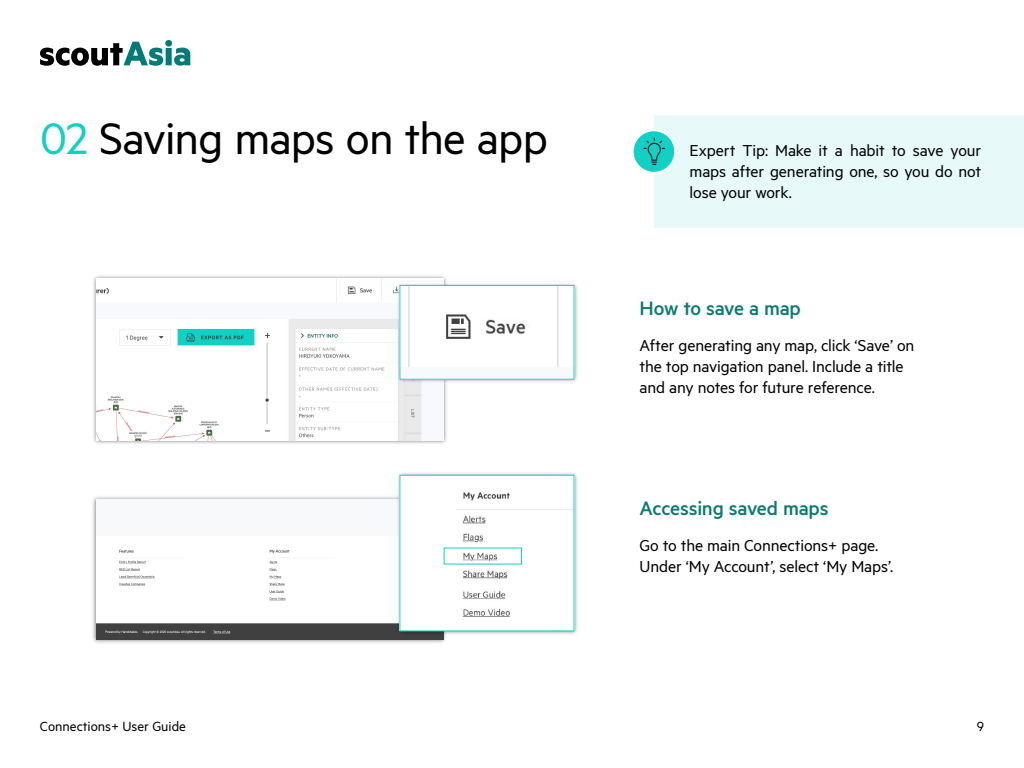
<style>
.page{position:relative;width:1024px;height:768px;background:#fff}
.page>*{position:absolute;margin:0;border:0;box-sizing:border-box;transform-origin:0 0}
.t1{font:50px "Metric";letter-spacing:-.02em;color:#000}
.t2{font:500 22px "Metric";letter-spacing:-.01em;color:#0a7a73}
.t3{font:18px/21px "Metric";letter-spacing:-.01em;color:#000}
.t4{font:15px "Metric";color:#000}
.s1{color:#11d1c4}
</style>
<div class="page">
<img style="left:40px;top:40px;width:538px;height:603px">
<img style="left:401px;top:477px;width:172px;height:152px">
<div style="left:654px;top:115px;width:370px;height:113px;background:#e7faf9"></div>
<div style="left:633px;top:130px;width:42px;height:43px;background:#11d1c4;border-radius:50%"></div>
<div style="left:632px;top:129px;width:44px;height:45px;border:2px solid #fff;border-radius:50%"></div>
<svg style="left:643px;top:138px;width:22px;height:27px"></svg>
<h1 class="t1" style="left:40px;top:109px;width:509px"><span class="s1">02</span> Saving maps on the app</h1>
<p class="t3" style="left:690px;top:139px;width:293px;text-align:justify">Expert Tip: Make it a habit to save your maps after generating one, so you do not lose your work.</p>
<p class="t2" style="left:640px;top:295px;width:163px">How to save a map</p>
<p class="t3" style="left:640px;top:335px;width:276px">After generating any map, click ‘Save’ on the top navigation panel. Include a title and any notes for future reference.</p>
<p class="t2" style="left:640px;top:495px;width:190px">Accessing saved maps</p>
<p class="t3" style="left:640px;top:535px;width:255px">Go to the main Connections+ page.<br>Under ‘My Account’, select ‘My Maps’.</p>
<p class="t4" style="left:40px;top:718px;width:147px">Connections+ User Guide</p>
<p class="t4" style="left:977px;top:718px;width:9px">9</p>
</div>
